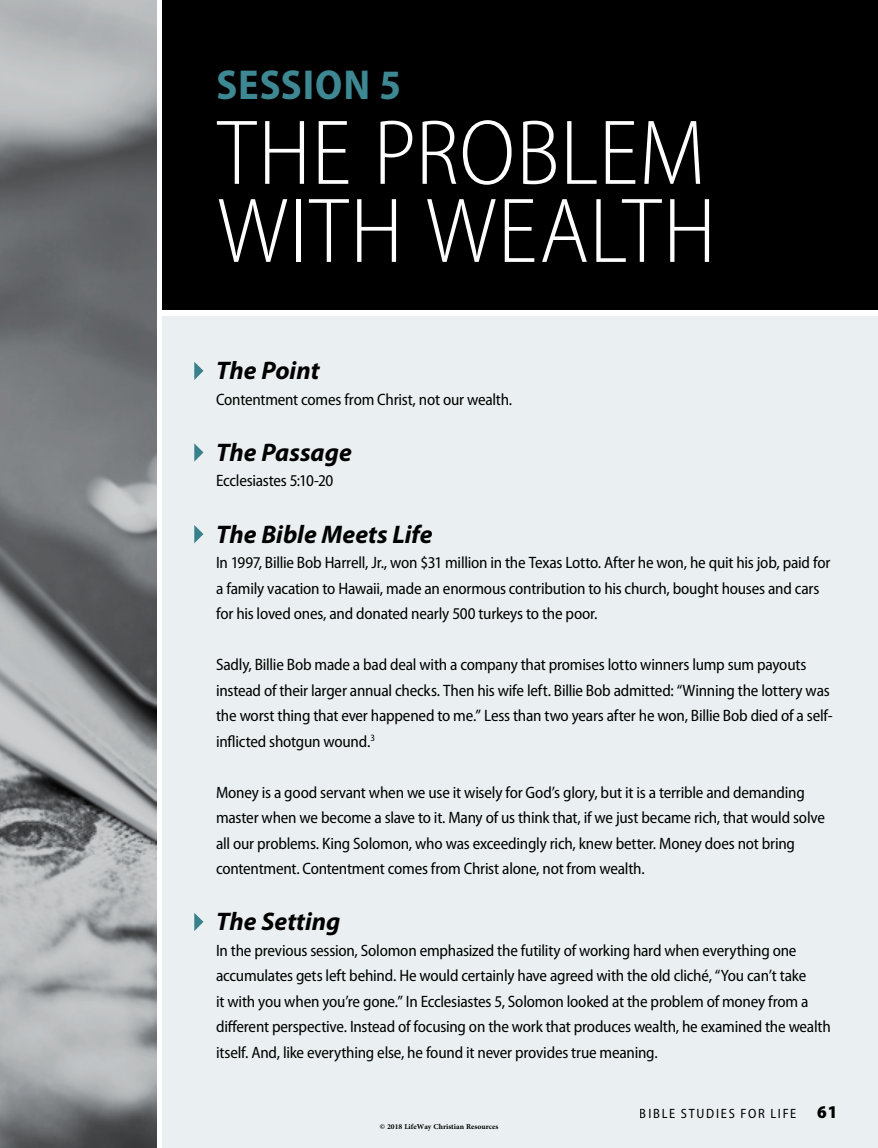
<style>
.page{position:relative;width:878px;height:1148px;background:#fff}
.page>*{position:absolute;margin:0;border:0;box-sizing:border-box;transform-origin:0 0}
.t1{font:300 semi-condensed 93px/78px "Myriad Pro";letter-spacing:.01em;color:#fff}
.t2{font:700 semi-condensed 42px "Myriad Pro";letter-spacing:.02em;color:#3e8894}
.t3{font:italic 700 25.5px "Myriad Pro";color:#000}
.t4{font:semi-condensed 16.5px/25.5px "Myriad Pro";letter-spacing:-.015em;color:#000}
.t5{font:semi-condensed 13.5px "Myriad Pro";letter-spacing:.125em;color:#000}
.t6{font:700 10.5px "Adobe Arabic";color:#000}
.s1{font-weight:900;font-size:18px}
</style>
<div class="page">
<div style="left:162px;top:316px;width:716px;height:832px;background:#eaf0f1"></div>
<div style="left:162px;top:0;width:716px;height:310px;background:#000"></div>
<svg style="left:194px;top:362px;width:9px;height:18px"></svg>
<svg style="left:194px;top:443px;width:9px;height:19px"></svg>
<svg style="left:194px;top:525px;width:9px;height:18px"></svg>
<svg style="left:194px;top:913px;width:9px;height:18px"></svg>
<img style="left:0;top:0;width:156px;height:1148px">
<h2 class="t2" style="left:216px;top:61px;width:186px">SESSION 5</h2>
<h1 class="t1" style="left:217px;top:116px;width:500px">THE PROBLEM<br>WITH WEALTH</h1>
<h3 class="t3" style="left:216px;top:357px;width:105px">The Point</h3>
<p class="t4" style="left:216px;top:387px;width:298px">Contentment comes from Christ, not our wealth.</p>
<h3 class="t3" style="left:216px;top:438px;width:137px">The Passage</h3>
<p class="t4" style="left:216px;top:468px;width:119px">Ecclesiastes 5:10-20</p>
<h3 class="t3" style="left:216px;top:520px;width:218px">The Bible Meets Life</h3>
<p class="t4" style="left:216px;top:550px;width:615px">In 1997, Billie Bob Harrell, Jr., won $31 million in the Texas Lotto. After he won, he quit his job, paid for a family vacation to Hawaii, made an enormous contribution to his church, bought houses and cars for his loved ones, and donated nearly 500 turkeys to the poor.</p>
<p class="t4" style="left:216px;top:652px;width:618px">Sadly, Billie Bob made a bad deal with a company that promises lotto winners lump sum payouts instead of their larger annual checks. Then his wife left. Billie Bob admitted: “Winning the lottery was the worst thing that ever happened to me.” Less than two years after he won, Billie Bob died of a self&shy;inflicted shotgun wound.<sup>3</sup></p>
<p class="t4" style="left:216px;top:779px;width:610px">Money is a good servant when we use it wisely for God’s glory, but it is a terrible and demanding master when we become a slave to it. Many of us think that, if we just became rich, that would solve all our problems. King Solomon, who was exceedingly rich, knew better. Money does not bring contentment. Contentment comes from Christ alone, not from wealth.</p>
<h3 class="t3" style="left:216px;top:907px;width:126px">The Setting</h3>
<p class="t4" style="left:216px;top:938px;width:616px">In the previous session, Solomon emphasized the futility of working hard when everything one accumulates gets left behind. He would certainly have agreed with the old cliché, “You can’t take<br>it with you when you’re gone.” In Ecclesiastes 5, Solomon looked at the problem of money from a different perspective. Instead of focusing on the work that produces wealth, he examined the wealth itself. And, like everything else, he found it never provides true meaning.</p>
<p class="t6" style="left:380px;top:1119px;width:120px">© 2018 LifeWay Christian Resources</p>
<p class="t5" style="left:640px;top:1106px;width:199px">BIBLE STUDIES FOR LIFE <span class="s1">61</span></p>
</div>
